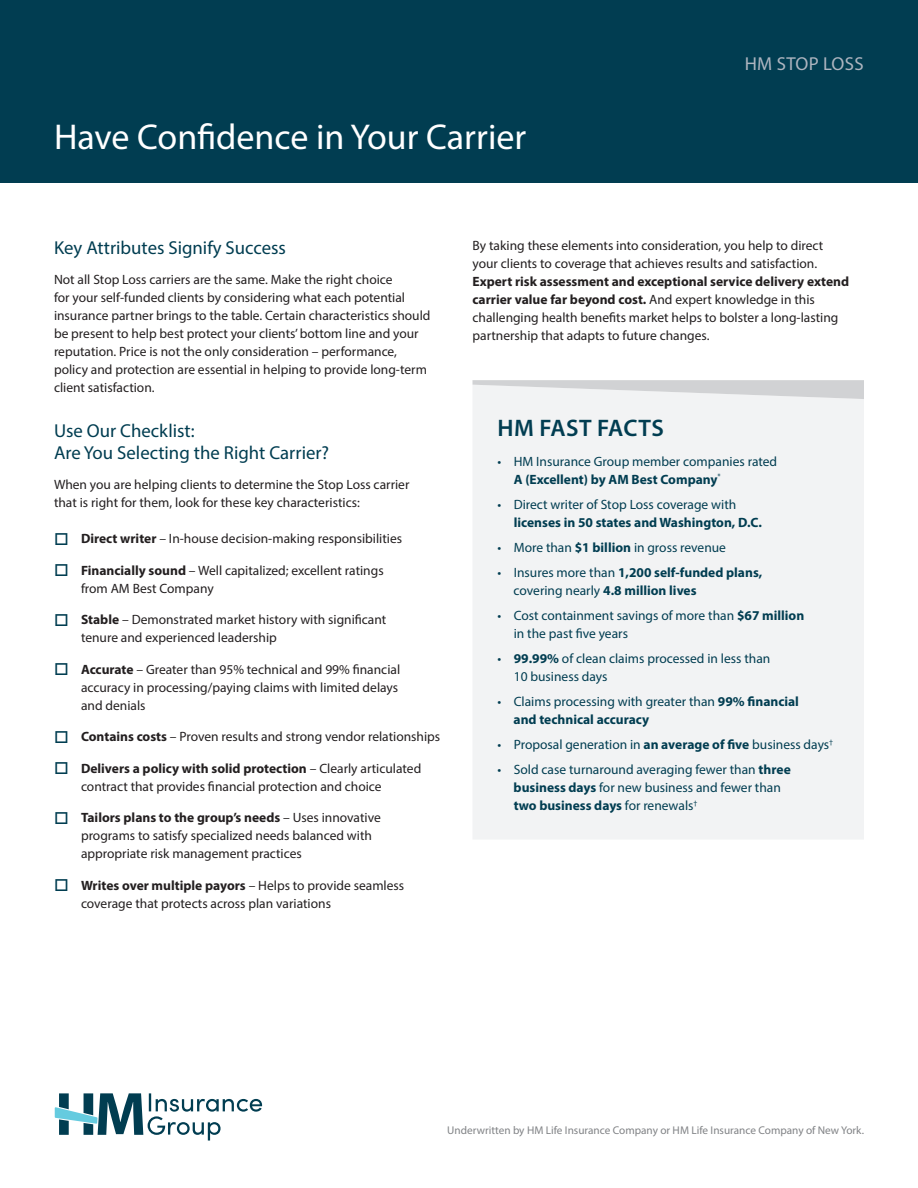
<style>
.page{position:relative;width:918px;height:1188px;background:#fff}
.page>*{position:absolute;margin:0;border:0;box-sizing:border-box;transform-origin:0 0}
.t1{font:36px "Myriad Pro";color:#fff}
.t2{font:600 24px "Myriad Pro";letter-spacing:.015em;color:#013d51}
.t3{font:18.75px/22.5px "Myriad Pro";color:#013d51}
.t4{font:18.75px "Myriad Pro";letter-spacing:.02em;color:#aeb5c0}
.t5{font:13.5px/18px "Myriad Pro";color:#231f20}
.t6{font:13.5px/18px "Myriad Pro";color:#013d51}
.t7{font:700 13.5px/18px "Myriad Pro";color:#013d51}
.t8{font:11.25px "Myriad Pro";color:#808285}
.s1{color:#013d51}
.s2{font-weight:700}
.s3{font-weight:400}
</style>
<div class="page">
<svg style="left:55px;top:1093px;width:207px;height:48px"></svg>
<div style="left:0;top:0;width:918px;height:183px;background:#013d51"></div>
<div style="left:473px;top:399px;width:391px;height:440px;background:#f2f3f4"></div>
<svg style="left:472px;top:380px;width:392px;height:19px"></svg>
<h1 class="t1" style="left:54px;top:115px;width:474px">Have Confidence in Your Carrier</h1>
<h3 class="t4" style="left:745px;top:52px;width:121px">HM STOP LOSS</h3>
<h3 class="t3" style="left:54px;top:236px;width:234px">Key Attributes Signify Success</h3>
<p class="t5" style="left:54px;top:270px;width:378px">Not all Stop Loss carriers are the same. Make the right choice<br>for your self-funded clients by considering what each potential insurance partner brings to the table. Certain characteristics should be present to help best protect your clients’ bottom line and your reputation. Price is not the only consideration – performance, policy and protection are essential in helping to provide long-term client satisfaction.</p>
<h3 class="t3" style="left:54px;top:419px;width:277px">Use Our Checklist:<br>Are You Selecting the Right Carrier?</h3>
<p class="t5" style="left:54px;top:476px;width:357px">When you are helping clients to determine the Stop Loss carrier that is right for them, look for these key characteristics:</p>
<p class="t5" style="left:54px;top:530px;width:350px"><span class="s1">□</span> <span class="s2">Direct writer</span> – In-house decision-making responsibilities</p>
<p class="t5" style="left:81px;top:561px;width:304px;text-indent:-27px"><span class="s1">□</span> <span class="s2">Financially sound</span> – Well capitalized; excellent ratings from AM Best Company</p>
<p class="t5" style="left:81px;top:611px;width:307px;text-indent:-27px"><span class="s1">□</span> <span class="s2">Stable</span> – Demonstrated market history with significant tenure and experienced leadership</p>
<p class="t5" style="left:81px;top:660px;width:321px;text-indent:-27px"><span class="s1">□</span> <span class="s2">Accurate</span> – Greater than 95% technical and 99% financial accuracy in processing/paying claims with limited delays and denials</p>
<p class="t5" style="left:54px;top:728px;width:388px"><span class="s1">□</span> <span class="s2">Contains costs</span> – Proven results and strong vendor relationships</p>
<p class="t5" style="left:81px;top:759px;width:342px;text-indent:-27px"><span class="s1">□</span> <span class="s2">Delivers a policy with solid protection</span> – Clearly articulated contract that provides financial protection and choice</p>
<p class="t5" style="left:81px;top:809px;width:301px;text-indent:-27px"><span class="s1">□</span> <span class="s2">Tailors plans to the group’s needs</span> – Uses innovative programs to satisfy specialized needs balanced with appropriate risk management practices</p>
<p class="t5" style="left:81px;top:876px;width:325px;text-indent:-27px"><span class="s1">□</span> <span class="s2">Writes over multiple payors</span> – Helps to provide seamless coverage that protects across plan variations</p>
<p class="t5" style="left:473px;top:236px;width:352px">By taking these elements into consideration, you help to direct your clients to coverage that achieves results and satisfaction.</p>
<p class="t5" style="left:473px;top:272px;width:378px"><span class="s2">Expert risk assessment and exceptional service delivery extend carrier value far beyond cost.</span> And expert knowledge in this challenging health benefits market helps to bolster a long-lasting partnership that adapts to future changes.</p>
<h2 class="t2" style="left:498px;top:413px;width:168px">HM FAST FACTS</h2>
<p class="t6" style="left:514px;top:452px;width:265px;text-indent:-16px">• HM Insurance Group member companies rated<br><span class="s2">A (Excellent) by AM Best Company</span><sup>*</sup></p>
<p class="t6" style="left:497px;top:495px;width:240px">• Direct writer of Stop Loss coverage with</p>
<p class="t7" style="left:514px;top:513px;width:250px">licenses in 50 states and Washington, D.C.</p>
<p class="t6" style="left:497px;top:538px;width:230px">• More than <span class="s2">$1 billion</span> in gross revenue</p>
<p class="t7" style="left:514px;top:563px;width:250px;text-indent:-16px"><span class="s3">• Insures more than</span> 1,200 self-funded plans, <span class="s3">covering nearly</span> 4.8 million lives</p>
<p class="t6" style="left:514px;top:606px;width:292px;text-indent:-16px">• Cost containment savings of more than <span class="s2">$67 million </span>in the past five years</p>
<p class="t6" style="left:514px;top:649px;width:258px;text-indent:-16px">• <span class="s2">99.99%</span> of clean claims processed in less than<br>10 business days</p>
<p class="t6" style="left:514px;top:692px;width:287px;text-indent:-16px">• Claims processing with greater than <span class="s2">99% financial and technical accuracy</span></p>
<p class="t6" style="left:497px;top:735px;width:337px">• Proposal generation in <span class="s2">an average of five</span> business days<sup>†</sup></p>
<p class="t6" style="left:514px;top:760px;width:279px;text-indent:-16px">• Sold case turnaround averaging fewer than <span class="s2">three business days</span> for new business and fewer than <span class="s2">two business days</span> for renewals<sup>†</sup></p>
<p class="t8" style="left:447px;top:1123px;width:418px">Underwritten by HM Life Insurance Company or HM Life Insurance Company of New York.</p>
</div>
